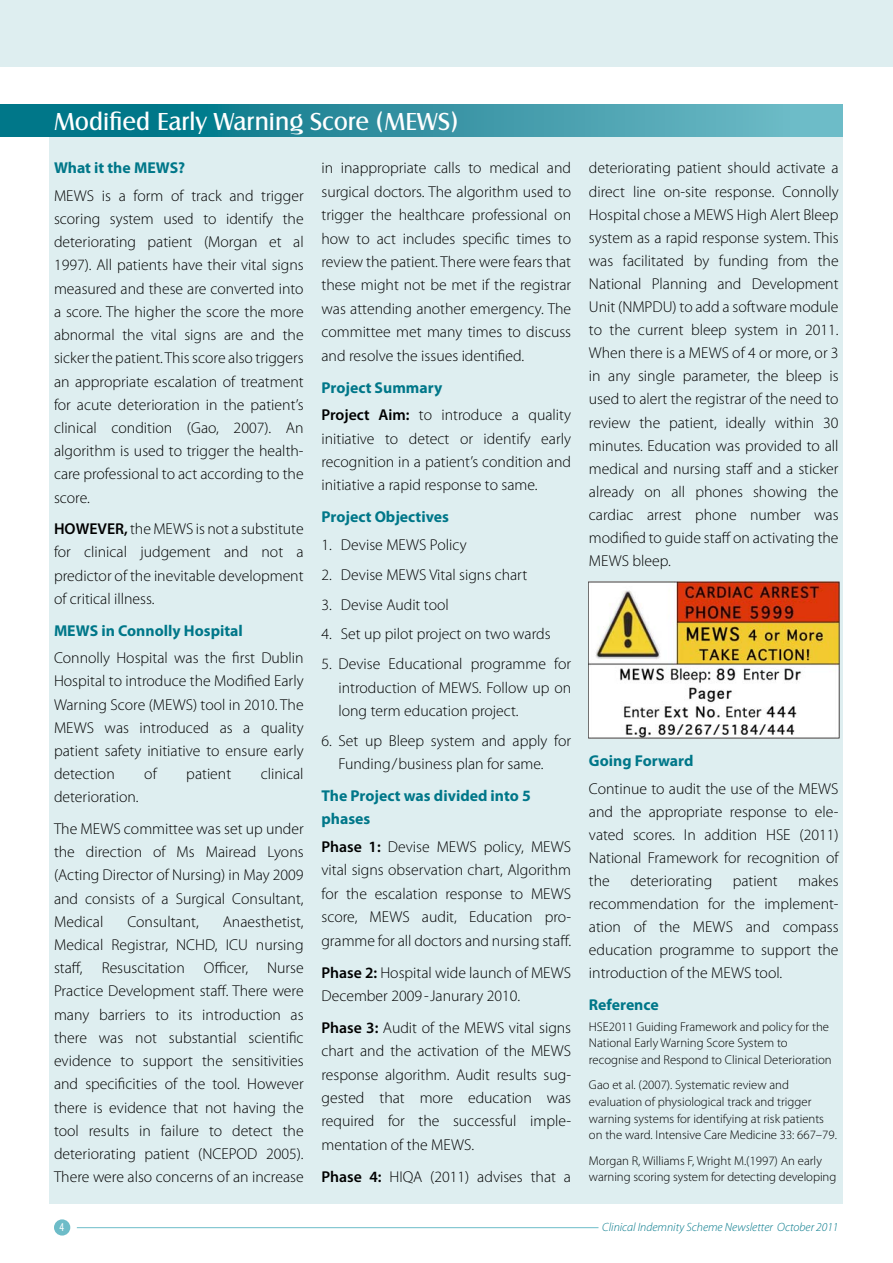
<style>
.page{position:relative;width:893px;height:1263px;background:#fff}
.page>*{position:absolute;margin:0;border:0;box-sizing:border-box;transform-origin:0 0}
.t1{font:25.5px "Castle T";color:#fff}
.t2{font:300 15.75px/23.2px "Myriad Pro";color:#000;text-align:justify}
.t3{font:700 15.75px/23.4px "Myriad Pro";color:#007789}
.t4{font:300 12.75px/16.8px "Myriad Pro";color:#000}
.t5{font:italic 300 12px "Myriad Pro";color:#007789}
.t6{font:condensed 12px "Myriad Pro";color:#fff}
.s1{font-weight:600}
.s2{font-weight:700;color:#007789}
</style>
<div class="page">
<div style="left:50px;top:106px;width:793px;height:1097px;background:#deeef0"></div>
<div style="left:0;top:0;width:893px;height:67px;background:#deeef0"></div>
<svg style="left:0;top:104px;width:843px;height:32px"></svg>
<div style="left:54px;top:1219px;width:16px;height:16px;background:#6dbcc8;border-radius:50%"></div>
<hr style="left:77px;top:1227px;width:521px;height:1px;background:#6dbcc8">
<img style="left:588px;top:582px;width:251px;height:156px">
<h1 class="t1" style="left:54px;top:110px;width:406px">Modified Early Warning Score (MEWS)</h1>
<p class="t3" style="left:54px;top:158px;width:133px">What it the MEWS?</p>
<p class="t2" style="left:54px;top:186px;width:251px">MEWS is a form of track and trigger scoring system used to identify the deteriorating patient (Morgan et al 1997). All patients have their vital signs measured and these are converted into a score. The higher the score the more abnormal the vital signs are and the sicker the patient. This score also triggers an appropriate escalation of treatment for acute deterioration in the patient’s clinical condition (Gao, 2007). An algorithm is used to trigger the health&shy;care professional to act according to the score.</p>
<p class="t2" style="left:54px;top:519px;width:251px"><span class="s1">HOWEVER,</span> the MEWS is not a substitute for clinical judgement and not a predictor of the inevitable development of critical illness.</p>
<p class="t3" style="left:54px;top:620px;width:190px">MEWS in Connolly Hospital</p>
<p class="t2" style="left:54px;top:648px;width:251px">Connolly Hospital was the first Dublin Hospital to introduce the Modified Early Warning Score (MEWS) tool in 2010. The MEWS was introduced as a quality patient safety initiative to ensure early detection</p>
<p class="t2" style="left:144px;top:764px;width:14px">of</p>
<p class="t2" style="left:186px;top:764px;width:46px">patient</p>
<p class="t2" style="left:261px;top:764px;width:44px">clinical</p>
<p class="t2" style="left:54px;top:783px;width:251px;line-height:31.7px">deterioration.<br>The MEWS committee was set up under</p>
<p class="t2" style="left:54px;top:842px;width:251px">the direction of Ms Mairead Lyons (Acting Director of Nursing) in May 2009 and consists of a Surgical Consultant, Medical</p>
<p class="t2" style="left:54px;top:911px;width:251px;text-indent:169px">Anaesthetist, Medical Registrar, NCHD, ICU nursing staff, Resuscitation Officer, Nurse Practice Development staff. There were many barriers to its introduction as there was not substantial scientific evidence to support the sensitivities and specificities of the tool. However there is evidence that not having the tool results in failure to detect the deteriorating patient (NCEPOD 2005).<br>There were also concerns of an increase</p>
<p class="t2" style="left:127px;top:911px;width:73px">Consultant,</p>
<p class="t2" style="left:321px;top:158px;width:251px">in inappropriate calls to medical and surgical doctors. The algorithm used to trigger the healthcare professional on how to act includes specific times to review the patient. There were fears that these might not be met if the registrar was attending another emergency. The committee met many times to discuss and resolve the issues identified.</p>
<p class="t2" style="left:321px;top:375px;width:251px;line-height:27.6px"><span class="s2">Project Summary<br></span><span class="s1">Project Aim:</span> to introduce a quality</p>
<p class="t2" style="left:321px;top:428px;width:251px">initiative to detect or identify early recognition in a patient’s condition and initiative a rapid response to same.</p>
<p class="t3" style="left:321px;top:507px;width:129px">Project Objectives</p>
<p class="t2" style="left:321px;top:535px;width:147px">1. Devise MEWS Policy</p>
<p class="t2" style="left:321px;top:564px;width:207px">2. Devise MEWS Vital signs chart</p>
<p class="t2" style="left:321px;top:594px;width:129px">3. Devise Audit tool</p>
<p class="t2" style="left:321px;top:624px;width:231px">4. Set up pilot project on two wards</p>
<p class="t2" style="left:338px;top:654px;width:234px;text-indent:-17px">5. Devise Educational programme for introduction of MEWS. Follow up on long term education project.</p>
<p class="t2" style="left:338px;top:730px;width:234px;text-indent:-17px">6. Set up Bleep system and apply for<br>Funding/business plan for same.</p>
<p class="t3" style="left:321px;top:785px;width:211px">The Project was divided into 5 phases</p>
<p class="t2" style="left:321px;top:837px;width:251px"><span class="s1">Phase 1:</span> Devise MEWS policy, MEWS vital signs observation chart, Algorithm for the escalation response to MEWS score, MEWS audit, Education pro&shy;gramme for all doctors and nursing staff.</p>
<p class="t2" style="left:321px;top:962px;width:251px"><span class="s1">Phase 2:</span> Hospital wide launch of MEWS<br>December 2009 -Janurary 2010.</p>
<p class="t2" style="left:321px;top:1017px;width:251px"><span class="s1">Phase 3:</span> Audit of the MEWS vital signs chart and the activation of the MEWS response algorithm. Audit results sug&shy;gested that more education was required for the successful imple&shy;mentation of the MEWS.</p>
<p class="t2" style="left:321px;top:1166px;width:251px"><span class="s1">Phase 4:</span> HIQA (2011) advises that a</p>
<p class="t2" style="left:589px;top:158px;width:251px">deteriorating patient should activate a direct line on-site response. Connolly Hospital chose a MEWS High Alert Bleep system as a rapid response system. This was facilitated by funding from the National Planning and Development Unit (NMPDU) to add a software module to the current bleep system in 2011.<br>When there is a MEWS of 4 or more, or 3 in any single parameter, the bleep is used to alert the registrar of the need to review the patient, ideally within 30 minutes. Education was provided to all medical and nursing staff and a sticker already on all phones showing the cardiac arrest phone number was modified to guide staff on activating the MEWS bleep.</p>
<p class="t3" style="left:589px;top:751px;width:106px">Going Forward</p>
<p class="t2" style="left:589px;top:778px;width:251px">Continue to audit the use of the MEWS and the appropriate response to ele&shy;vated scores. In addition HSE (2011)<br>National Framework for recognition of the</p>
<p class="t2" style="left:589px;top:871px;width:251px;text-indent:209px">makes recommendation for the implement&shy;ation of the MEWS and compass education programme to support the introduction of the MEWS tool.</p>
<p class="t3" style="left:589px;top:994px;width:71px">Reference</p>
<p class="t4" style="left:589px;top:1019px;width:244px">HSE2011 Guiding Framework and policy for the<br>National Early Warning Score System to recognise and Respond to Clinical Deterioration</p>
<p class="t4" style="left:589px;top:1078px;width:249px">Gao et al. (2007). Systematic review and evaluation of physiological track and trigger warning systems for identifying at risk patients on the ward. Intensive Care Medicine 33: 667–79.</p>
<p class="t4" style="left:589px;top:1153px;width:249px">Morgan R, Williams F, Wright M.(1997) An early warning scoring system for detecting developing</p>
<p class="t2" style="left:630px;top:871px;width:84px">deteriorating</p>
<p class="t2" style="left:733px;top:871px;width:46px">patient</p>
<p class="t6" style="left:59px;top:1222px;width:6px">4</p>
<p class="t5" style="left:602px;top:1222px;width:238px">Clinical Indemnity Scheme Newsletter October 2011</p>
</div>
